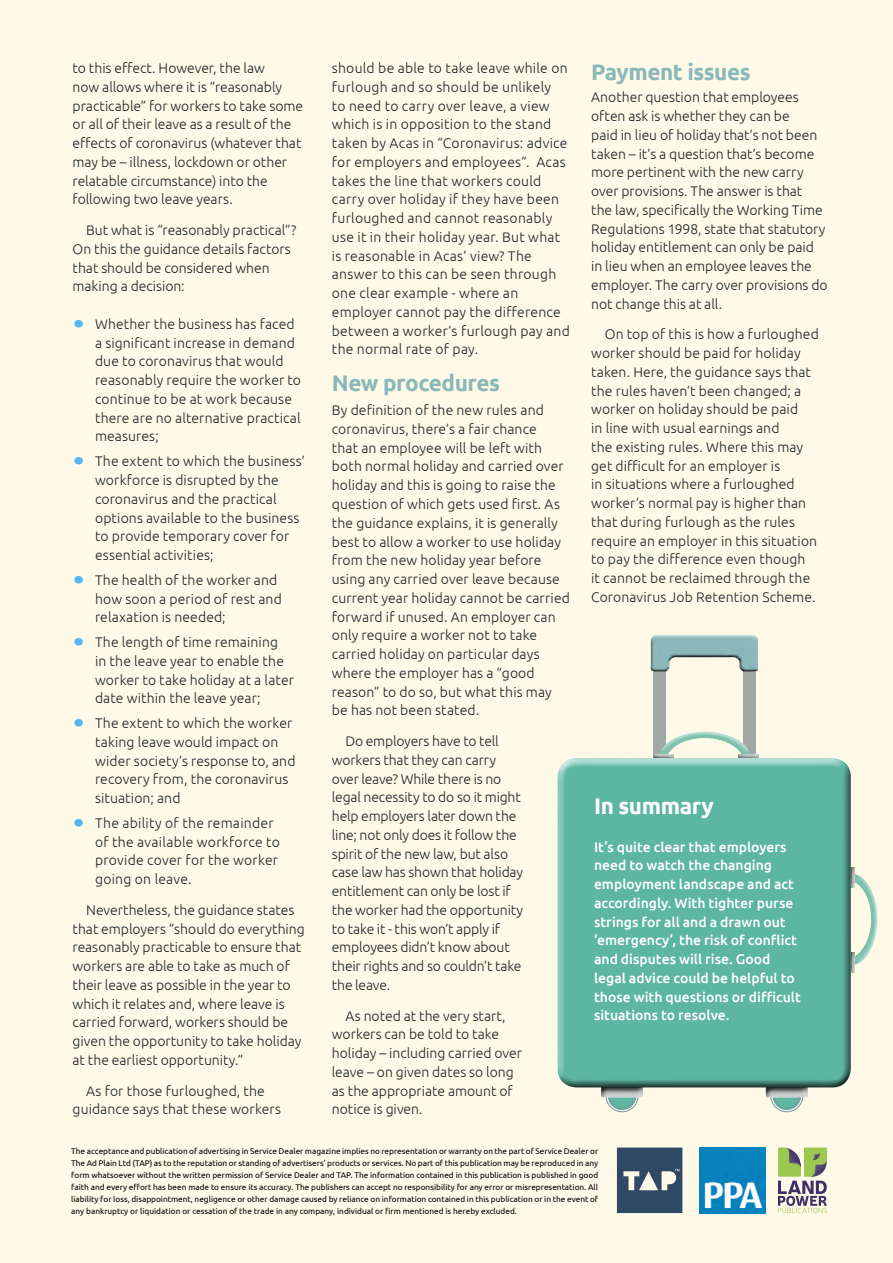
<style>
.page{position:relative;width:893px;height:1263px;background:#fffae8}
.page>*{position:absolute;margin:0;border:0;box-sizing:border-box;transform-origin:0 0}
.t1{font:700 22.5px "Ubuntu";letter-spacing:-.02em;color:#8bb8b9}
.t2{font:700 22.5px "Ubuntu";letter-spacing:-.02em;color:#fff}
.t3{font:300 13.95px/18.8px "Ubuntu";letter-spacing:.005em;color:#1d2529}
.t4{font:500 13.95px/18.8px "Ubuntu";color:#fff}
.t5{font:8.25px/12px "Ubuntu";color:#000;text-align:justify}
.s1{font-size:31.95px;color:#54b5f2}
</style>
<div class="page">
<img style="left:700px;top:1147px;width:65px;height:66px">
<svg style="left:617px;top:1147px;width:65px;height:66px;background:#4b6176"></svg>
<svg style="left:778px;top:1147px;width:49px;height:66px"></svg>
<div style="left:743px;top:671px;width:13px;height:100px;background:#a0a7a5"></div>
<div style="left:653px;top:671px;width:13px;height:100px;background:#a0a7a5"></div>
<div style="left:648px;top:631px;width:114px;height:39px;background:#fff;opacity:.75"></div>
<div style="left:647px;top:638px;width:115px;height:34px;background:#000;opacity:.75"></div>
<div style="left:654px;top:726px;width:102px;height:28px;background:#fff;opacity:.75"></div>
<div style="left:733px;top:747px;width:32px;height:12px;background:#fff;opacity:.75"></div>
<div style="left:648px;top:747px;width:32px;height:12px;background:#fff;opacity:.75"></div>
<div style="left:855px;top:869px;width:28px;height:101px;background:#fff;opacity:.75"></div>
<div style="left:850px;top:947px;width:12px;height:33px;background:#fff;opacity:.75"></div>
<div style="left:850px;top:862px;width:12px;height:33px;background:#fff;opacity:.75"></div>
<svg style="left:772px;top:1081px;width:29px;height:29px"></svg>
<div style="left:770px;top:1079px;width:33px;height:33px;border:1px solid #7c94a2;border-radius:50%"></div>
<div style="left:774px;top:1083px;width:26px;height:26px;border:1px solid #7c94a2;border-radius:50%"></div>
<svg style="left:608px;top:1081px;width:28px;height:29px"></svg>
<div style="left:606px;top:1079px;width:32px;height:33px;border:1px solid #7c94a2;border-radius:50%"></div>
<div style="left:609px;top:1083px;width:26px;height:26px;border:1px solid #7c94a2;border-radius:50%"></div>
<div style="left:761px;top:1085px;width:54px;height:19px;background:#fff;opacity:.75"></div>
<div style="left:759px;top:1085px;width:53px;height:16px;background:#000;opacity:.75"></div>
<div style="left:596px;top:1085px;width:54px;height:19px;background:#fff;opacity:.75"></div>
<div style="left:594px;top:1085px;width:53px;height:16px;background:#000;opacity:.75"></div>
<div style="left:548px;top:749px;width:306px;height:336px;background:#fff;opacity:.75"></div>
<div style="left:554px;top:761px;width:306px;height:327px;background:#000;opacity:.75"></div>
<p class="t3" style="left:73px;top:58px;width:232px">to this effect. However, the law<br>now allows where it is “reasonably practicable” for workers to take some or all of their leave as a result of the effects of coronavirus (whatever that may be – illness, lockdown or other relatable circumstance) into the following two leave years.</p>
<p class="t3" style="left:73px;top:220px;width:225px;text-indent:14px">But what is “reasonably practical”?<br>On this the guidance details factors that should be considered when making a decision:</p>
<p class="t3" style="left:95px;top:314px;width:207px;text-indent:-22px"><span class="s1">•</span> Whether the business has faced a significant increase in demand due to coronavirus that would reasonably require the worker to continue to be at work because there are no alternative practical measures;</p>
<p class="t3" style="left:95px;top:451px;width:212px;text-indent:-22px"><span class="s1">•</span> The extent to which the business’ workforce is disrupted by the coronavirus and the practical options available to the business to provide temporary cover for essential activities;</p>
<p class="t3" style="left:95px;top:570px;width:188px;text-indent:-22px"><span class="s1">•</span> The health of the worker and how soon a period of rest and relaxation is needed;</p>
<p class="t3" style="left:95px;top:632px;width:200px;text-indent:-22px"><span class="s1">•</span> The length of time remaining<br>in the leave year to enable the worker to take holiday at a later date within the leave year;</p>
<p class="t3" style="left:95px;top:713px;width:202px;text-indent:-22px"><span class="s1">•</span> The extent to which the worker taking leave would impact on wider society’s response to, and recovery from, the coronavirus situation; and</p>
<p class="t3" style="left:95px;top:813px;width:186px;text-indent:-22px"><span class="s1">•</span> The ability of the remainder of the available workforce to provide cover for the worker going on leave.</p>
<p class="t3" style="left:73px;top:900px;width:234px;text-indent:14px">Nevertheless, the guidance states that employers “should do everything reasonably practicable to ensure that workers are able to take as much of their leave as possible in the year to which it relates and, where leave is carried forward, workers should be given the opportunity to take holiday at the earliest opportunity.”</p>
<p class="t3" style="left:73px;top:1081px;width:210px;text-align:center">As for those furloughed, the guidance says that these workers</p>
<p class="t3" style="left:332px;top:58px;width:240px">should be able to take leave while on furlough and so should be unlikely<br>to need to carry over leave, a view which is in opposition to the stand taken by Acas in “Coronavirus: advice for employers and employees”. Acas takes the line that workers could carry over holiday if they have been furloughed and cannot reasonably use it in their holiday year. But what is reasonable in Acas’ view? The answer to this can be seen through one clear example - where an employer cannot pay the difference between a worker’s furlough pay and the normal rate of pay.</p>
<h1 class="t1" style="left:332px;top:370px;width:170px">New procedures</h1>
<p class="t3" style="left:332px;top:400px;width:240px">By definition of the new rules and coronavirus, there’s a fair chance<br>that an employee will be left with both normal holiday and carried over holiday and this is going to raise the question of which gets used first. As the guidance explains, it is generally best to allow a worker to use holiday from the new holiday year before using any carried over leave because current year holiday cannot be carried forward if unused. An employer can only require a worker not to take carried holiday on particular days where the employer has a “good reason” to do so, but what this may be has not been stated.</p>
<p class="t3" style="left:332px;top:731px;width:193px;text-indent:14px">Do employers have to tell workers that they can carry over leave? While there is no legal necessity to do so it might help employers later down the line; not only does it follow the spirit of the new law, but also case law has shown that holiday entitlement can only be lost if the worker had the opportunity to take it - this won’t apply if employees didn’t know about their rights and so couldn’t take the leave.</p>
<p class="t3" style="left:332px;top:1006px;width:192px;text-indent:14px">As noted at the very start, workers can be told to take holiday – including carried over leave – on given dates so long as the appropriate amount of notice is given.</p>
<h1 class="t1" style="left:591px;top:58px;width:161px">Payment issues</h1>
<p class="t3" style="left:591px;top:88px;width:238px">Another question that employees often ask is whether they can be<br>paid in lieu of holiday that’s not been taken – it’s a question that’s become more pertinent with the new carry over provisions. The answer is that<br>the law, specifically the Working Time Regulations 1998, state that statutory holiday entitlement can only be paid in lieu when an employee leaves the employer. The carry over provisions do not change this at all.</p>
<p class="t3" style="left:591px;top:325px;width:229px;text-indent:14px">On top of this is how a furloughed worker should be paid for holiday taken. Here, the guidance says that the rules haven’t been changed; a worker on holiday should be paid<br>in line with usual earnings and<br>the existing rules. Where this may get difficult for an employer is<br>in situations where a furloughed worker’s normal pay is higher than that during furlough as the rules require an employer in this situation to pay the difference even though<br>it cannot be reclaimed through the Coronavirus Job Retention Scheme.</p>
<h1 class="t2" style="left:594px;top:792px;width:121px">In summary</h1>
<p class="t4" style="left:594px;top:837px;width:208px">It’s quite clear that employers need to watch the changing employment landscape and act accordingly. With tighter purse strings for all and a drawn out ‘emergency’, the risk of conflict and disputes will rise. Good legal advice could be helpful to those with questions or difficult situations to resolve.</p>
<p class="t5" style="left:71px;top:1145px;width:528px">The acceptance and publication of advertising in Service Dealer magazine implies no representation or warranty on the part of Service Dealer or The Ad Plain Ltd (TAP) as to the reputation or standing of advertisers’ products or services. No part of this publication may be reproduced in any form whatsoever without the written permission of Service Dealer and TAP. The information contained in this publication is published in good faith and every effort has been made to ensure its accuracy. The publishers can accept no responsibility for any error or misrepresentation. All liability for loss, disappointment, negligence or other damage caused by reliance on information contained in this publication or in the event of any bankruptcy or liquidation or cessation of the trade in any company, individual or firm mentioned is hereby excluded.</p>
</div>
